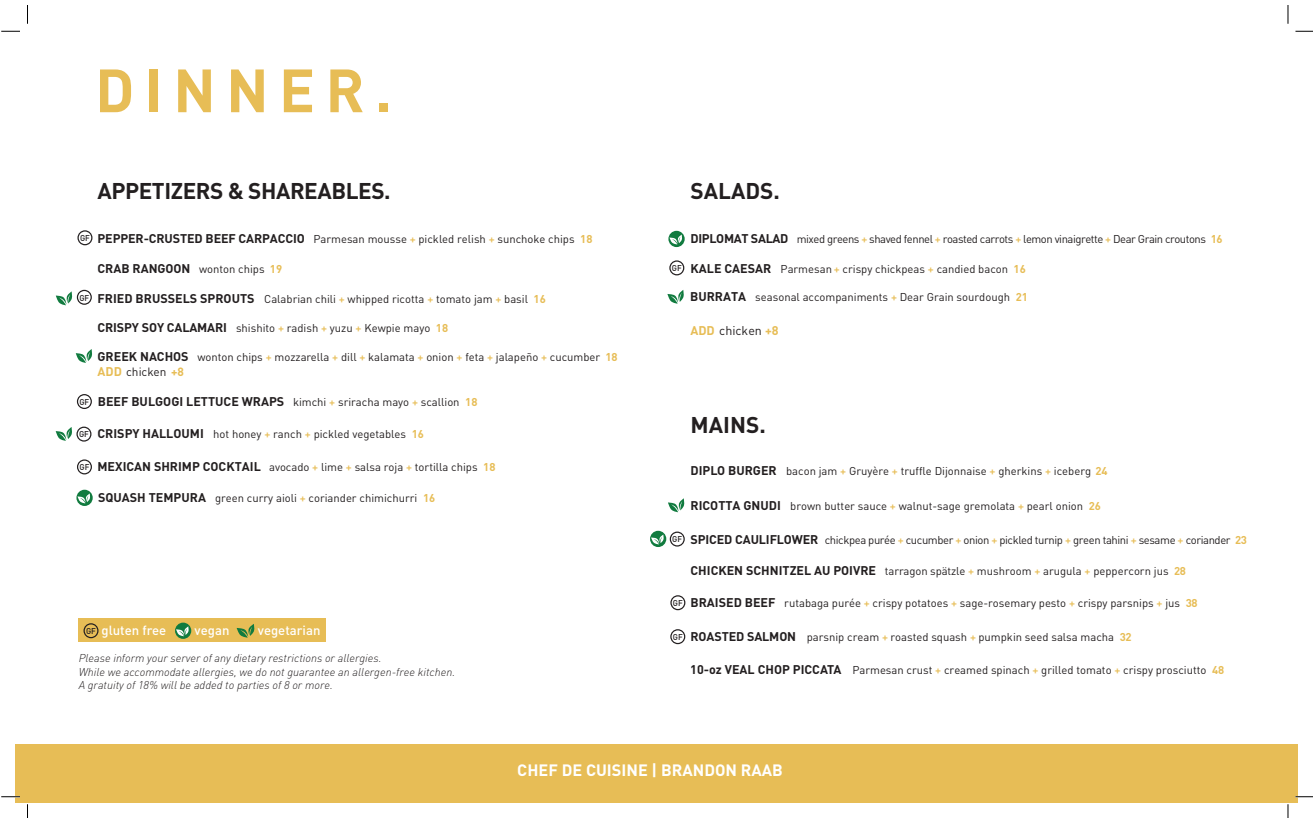
<style>
.page{position:relative;width:1313px;height:818px;background:#fff}
.page>*{position:absolute;margin:0;border:0;box-sizing:border-box;transform-origin:0 0}
.t1{font:700 60px "DIN Pro";letter-spacing:.17em;color:#e7bd56}
.t2{font:700 22.5px "DIN Pro";letter-spacing:-.02em;color:#231f20}
.t3{font:700 16.25px "DIN Pro";color:#fff}
.t4{font:500 13.12px "DIN Pro";color:#fff}
.t5{font:700 12.5px "DIN Pro";color:#231f20}
.t6{font:700 12.5px "DIN Pro";letter-spacing:-.025em;color:#231f20}
.t7{font:12.5px "DIN Pro";color:#231f20}
.t8{font:11.88px "DIN Pro";color:#231f20}
.t9{font:11.25px "DIN Pro";color:#231f20}
.t10{font:italic 300 11.25px/13.5px "DIN Pro";color:#231f20}
.t11{font:11.25px "DIN Pro";letter-spacing:-.035em;color:#231f20}
.t12{font:11.25px "DIN Pro";letter-spacing:-.04em;color:#231f20}
.t13{font:500 8.38px "DIN Pro";color:#231f20;scale:.96 1}
.s1{font-weight:700;font-size:12.5px}
.s2{font-weight:500;color:#e7bd56}
.s3{font-weight:700;color:#e7bd56}
.s4{font-weight:400;font-size:11.25px}
.s5{font-size:11.25px;color:#e7bd56}
.s6{font-weight:700;font-size:12.5px;color:#e7bd56}
.s7{font-size:8.38px;color:#231f20}
</style>
<div class="page">
<div style="left:78px;top:618px;width:248px;height:24px;background:#e7bd56"></div>
<svg style="left:83px;top:623px;width:15px;height:15px"></svg>
<svg style="left:175px;top:622px;width:16px;height:16px"></svg>
<svg style="left:176px;top:626px;width:13px;height:10px"></svg>
<svg style="left:237px;top:624px;width:18px;height:13px"></svg>
<svg style="left:669px;top:260px;width:15px;height:15px"></svg>
<svg style="left:77px;top:394px;width:15px;height:15px"></svg>
<svg style="left:76px;top:349px;width:16px;height:14px"></svg>
<svg style="left:650px;top:530px;width:16px;height:17px"></svg>
<svg style="left:651px;top:534px;width:13px;height:10px"></svg>
<svg style="left:670px;top:595px;width:15px;height:15px"></svg>
<svg style="left:670px;top:531px;width:15px;height:15px"></svg>
<svg style="left:77px;top:230px;width:15px;height:15px"></svg>
<svg style="left:56px;top:426px;width:35px;height:15px"></svg>
<svg style="left:667px;top:290px;width:17px;height:14px"></svg>
<div style="left:668px;top:231px;width:16px;height:16px;background:#117b3f;border-radius:50%"></div>
<svg style="left:669px;top:234px;width:13px;height:10px"></svg>
<svg style="left:56px;top:290px;width:36px;height:15px"></svg>
<svg style="left:670px;top:629px;width:15px;height:15px"></svg>
<svg style="left:668px;top:498px;width:16px;height:14px"></svg>
<svg style="left:76px;top:489px;width:17px;height:17px"></svg>
<svg style="left:77px;top:493px;width:13px;height:10px"></svg>
<svg style="left:77px;top:459px;width:15px;height:15px"></svg>
<div style="left:15px;top:744px;width:1283px;height:58px;background:#e7bd56"></div>
<svg style="left:1px;top:30px;width:19px;height:2px"></svg>
<svg style="left:1295px;top:30px;width:17px;height:2px"></svg>
<svg style="left:1px;top:796px;width:19px;height:1px"></svg>
<svg style="left:1295px;top:796px;width:17px;height:1px"></svg>
<svg style="left:27px;top:5px;width:1px;height:19px"></svg>
<svg style="left:27px;top:804px;width:1px;height:14px"></svg>
<svg style="left:1287px;top:5px;width:1px;height:19px"></svg>
<svg style="left:1287px;top:804px;width:1px;height:14px"></svg>
<h1 class="t1" style="left:95px;top:40px;width:298px">DINNER.</h1>
<h2 class="t2" style="left:98px;top:172px;width:295px">APPETIZERS &amp; SHAREABLES.</h2>
<p class="t9" style="left:98px;top:230px;width:496px"><span class="s1">PEPPER-CRUSTED BEEF CARPACCIO</span> Parmesan mousse <span class="s2">+</span> pickled relish <span class="s2">+</span> sunchoke chips <span class="s3">18</span></p>
<p class="t5" style="left:98px;top:258px;width:186px">CRAB RANGOON <span class="s4">wonton chips</span> <span class="s5">19</span></p>
<p class="t9" style="left:98px;top:290px;width:450px"><span class="s1">FRIED BRUSSELS SPROUTS</span> Calabrian chili <span class="s2">+</span> whipped ricotta <span class="s2">+</span> tomato jam <span class="s2">+</span> basil <span class="s3">16</span></p>
<p class="t9" style="left:98px;top:319px;width:352px"><span class="s1">CRISPY SOY CALAMARI</span> shishito <span class="s2">+</span> radish <span class="s2">+</span> yuzu <span class="s2">+</span> Kewpie mayo <span class="s3">18</span></p>
<p class="t9" style="left:98px;top:348px;width:522px"><span class="s1">GREEK NACHOS</span> wonton chips <span class="s2">+</span> mozzarella <span class="s2">+</span> dill <span class="s2">+</span> kalamata <span class="s2">+</span> onion <span class="s2">+</span> feta <span class="s2">+</span> jalapeño <span class="s2">+</span> cucumber <span class="s3">18</span></p>
<p class="t8" style="left:98px;top:362px;width:88px"><span class="s6">ADD</span> chicken <span class="s3">+8</span></p>
<p class="t5" style="left:98px;top:391px;width:188px">BEEF BULGOGI LETTUCE WRAPS</p>
<p class="t9" style="left:293px;top:393px;width:186px">kimchi <span class="s2">+</span> sriracha mayo <span class="s2">+</span> scallion <span class="s3">18</span></p>
<p class="t5" style="left:98px;top:423px;width:108px">CRISPY HALLOUMI</p>
<p class="t9" style="left:213px;top:425px;width:212px">hot honey <span class="s2">+</span> ranch <span class="s2">+</span> pickled vegetables <span class="s3">16</span></p>
<p class="t13" style="left:80px;top:231px;width:12px">GF</p>
<p class="t13" style="left:79px;top:291px;width:12px">GF</p>
<p class="t13" style="left:79px;top:395px;width:12px">GF</p>
<p class="t13" style="left:79px;top:427px;width:12px">GF</p>
<p class="t13" style="left:79px;top:460px;width:12px">GF</p>
<p class="t9" style="left:97px;top:458px;width:399px"><span class="s1">MEXICAN SHRIMP COCKTAIL</span> avocado <span class="s2">+</span> lime <span class="s2">+</span> salsa roja <span class="s2">+</span> tortilla chips <span class="s3">18</span></p>
<p class="t9" style="left:98px;top:489px;width:338px"><span class="s1">SQUASH TEMPURA</span> green curry aioli <span class="s2">+</span> coriander chimichurri <span class="s3">16</span></p>
<p class="t4" style="left:86px;top:619px;width:82px"><span class="s7">GF</span> gluten free</p>
<p class="t4" style="left:195px;top:619px;width:36px">vegan</p>
<p class="t4" style="left:258px;top:619px;width:64px">vegetarian</p>
<p class="t10" style="left:79px;top:650px;width:378px">Please inform your server of any dietary restrictions or allergies.<br>While we accommodate allergies, we do not guarantee an allergen-free kitchen.<br>A gratuity of 18% will be added to parties of 8 or more.</p>
<p class="t13" style="left:672px;top:261px;width:12px">GF</p>
<h2 class="t2" style="left:690px;top:172px;width:91px">SALADS.</h2>
<p class="t6" style="left:690px;top:227px;width:99px">DIPLOMAT SALAD</p>
<p class="t12" style="left:797px;top:230px;width:427px">mixed greens <span class="s2">+</span> shaved fennel <span class="s2">+</span> roasted carrots <span class="s2">+</span> lemon vinaigrette <span class="s2">+</span> Dear Grain croutons <span class="s3">16</span></p>
<p class="t5" style="left:690px;top:257px;width:82px">KALE CAESAR</p>
<p class="t9" style="left:780px;top:260px;width:247px">Parmesan <span class="s2">+</span> crispy chickpeas <span class="s2">+</span> candied bacon <span class="s3">16</span></p>
<p class="t9" style="left:690px;top:288px;width:339px"><span class="s1">BURRATA</span> seasonal accompaniments <span class="s2">+</span> Dear Grain sourdough <span class="s3">21</span></p>
<p class="t7" style="left:690px;top:320px;width:90px"><span class="s3">ADD</span> chicken <span class="s3">+8</span></p>
<p class="t13" style="left:672px;top:532px;width:12px">GF</p>
<p class="t13" style="left:673px;top:596px;width:12px">GF</p>
<p class="t13" style="left:673px;top:630px;width:12px">GF</p>
<h2 class="t2" style="left:690px;top:406px;width:77px">MAINS.</h2>
<p class="t5" style="left:690px;top:460px;width:88px">DIPLO BURGER</p>
<p class="t9" style="left:786px;top:462px;width:323px">bacon jam <span class="s2">+</span> Gruyère <span class="s2">+</span> truffle Dijonnaise <span class="s2">+</span> gherkins <span class="s2">+</span> iceberg <span class="s3">24</span></p>
<p class="t5" style="left:690px;top:495px;width:92px">RICOTTA GNUDI</p>
<p class="t11" style="left:690px;top:530px;width:558px"><span class="s1">SPICED CAULIFLOWER</span> chickpea purée <span class="s2">+</span> cucumber <span class="s2">+</span> onion <span class="s2">+</span> pickled turnip <span class="s2">+</span> green tahini <span class="s2">+</span> sesame <span class="s2">+</span> coriander <span class="s3">23</span></p>
<p class="t9" style="left:690px;top:562px;width:497px"><span class="s1">CHICKEN SCHNITZEL AU POIVRE</span> tarragon spätzle <span class="s2">+</span> mushroom <span class="s2">+</span> arugula <span class="s2">+</span> peppercorn jus <span class="s3">28</span></p>
<p class="t5" style="left:690px;top:592px;width:86px">BRAISED BEEF</p>
<p class="t9" style="left:784px;top:594px;width:415px">rutabaga purée <span class="s2">+</span> crispy potatoes <span class="s2">+</span> sage-rosemary pesto <span class="s2">+</span> crispy parsnips <span class="s2">+</span> jus <span class="s3">38</span></p>
<p class="t5" style="left:690px;top:626px;width:107px">ROASTED SALMON</p>
<p class="t9" style="left:806px;top:628px;width:326px">parsnip cream <span class="s2">+</span> roasted squash <span class="s2">+</span> pumpkin seed salsa macha <span class="s3">32</span></p>
<p class="t9" style="left:790px;top:497px;width:312px">brown butter sauce <span class="s2">+</span> walnut-sage gremolata <span class="s2">+</span> pearl onion <span class="s3">26</span></p>
<p class="t9" style="left:690px;top:661px;width:535px"><span class="s1">10-oz VEAL CHOP PICCATA</span> Parmesan crust <span class="s2">+</span> creamed spinach <span class="s2">+</span> grilled tomato <span class="s2">+</span> crispy prosciutto <span class="s3">48</span></p>
<h3 class="t3" style="left:517px;top:756px;width:267px">CHEF DE CUISINE | BRANDON RAAB</h3>
</div>
